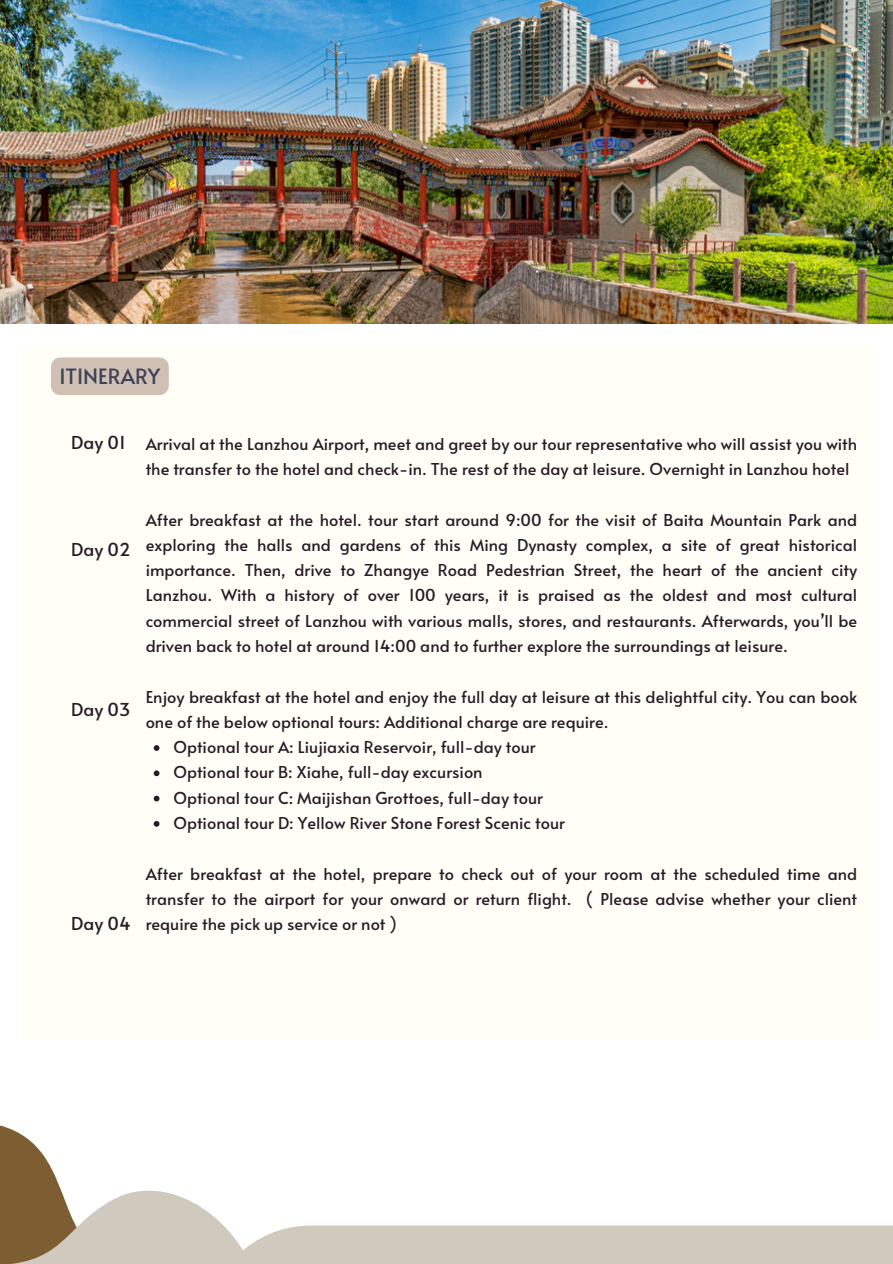
<style>
.page{position:relative;width:893px;height:1264px;background:#fff}
.page>*{position:absolute;margin:0;border:0;box-sizing:border-box;transform-origin:0 0}
.t1{font:21px "Alata";color:#3c4157}
.t2{font:17.85px "Alata";color:#291b25}
.t3{font:16.35px/25.2px "Alata";color:#291b25}
</style>
<div class="page">
<img style="left:0;top:0;width:892px;height:323px">
<svg style="left:0;top:1125px;width:223px;height:138px"></svg>
<div style="left:207px;top:1225px;width:685px;height:38px;background:#cfc9be"></div>
<div style="left:21px;top:346px;width:851px;height:692px;background:#fffef7"></div>
<svg style="left:154px;top:745px;width:5px;height:6px"></svg>
<svg style="left:154px;top:770px;width:5px;height:6px"></svg>
<svg style="left:154px;top:795px;width:5px;height:6px"></svg>
<svg style="left:154px;top:821px;width:5px;height:5px"></svg>
<div style="left:51px;top:357px;width:118px;height:38px;background:#d0bfb3;border-radius:9px"></div>
<p class="t1" style="left:59px;top:361px;width:102px">ITINERARY</p>
<p class="t2" style="left:71px;top:429px;width:56px">Day 01</p>
<p class="t2" style="left:71px;top:536px;width:61px">Day 02</p>
<p class="t2" style="left:71px;top:696px;width:61px">Day 03</p>
<p class="t2" style="left:71px;top:910px;width:61px">Day 04</p>
<h1 class="t3" style="left:146px;top:430px;width:713px">Arrival at the Lanzhou Airport, meet and greet by our tour representative who will assist you with the transfer to the hotel and check-in. The rest of the day at leisure. Overnight in Lanzhou hotel</h1>
<p class="t3" style="left:146px;top:506px;width:713px;text-align:justify">After breakfast at the hotel. tour start around 9:00 for the visit of Baita Mountain Park and exploring the halls and gardens of this Ming Dynasty complex, a site of great historical importance. Then, drive to Zhangye Road Pedestrian Street, the heart of the ancient city Lanzhou. With a history of over 100 years, it is praised as the oldest and most cultural commercial street of Lanzhou with various malls, stores, and restaurants. Afterwards, you’ll be driven back to hotel at around 14:00 and to further explore the surroundings at leisure.</p>
<p class="t3" style="left:146px;top:683px;width:713px">Enjoy breakfast at the hotel and enjoy the full day at leisure at this delightful city. You can book one of the below optional tours: Additional charge are require.</p>
<p class="t3" style="left:173px;top:734px;width:364px">Optional tour A: Liujiaxia Reservoir, full-day tour</p>
<p class="t3" style="left:173px;top:759px;width:311px">Optional tour B: Xiahe, full-day excursion</p>
<p class="t3" style="left:173px;top:784px;width:371px">Optional tour C: Maijishan Grottoes, full-day tour</p>
<p class="t3" style="left:173px;top:809px;width:393px">Optional tour D: Yellow River Stone Forest Scenic tour</p>
<p class="t3" style="left:146px;top:860px;width:713px;text-align:justify">After breakfast at the hotel, prepare to check out of your room at the scheduled time and transfer to the airport for your onward or return flight. ( Please advise whether your client require the pick up service or not )</p>
</div>
